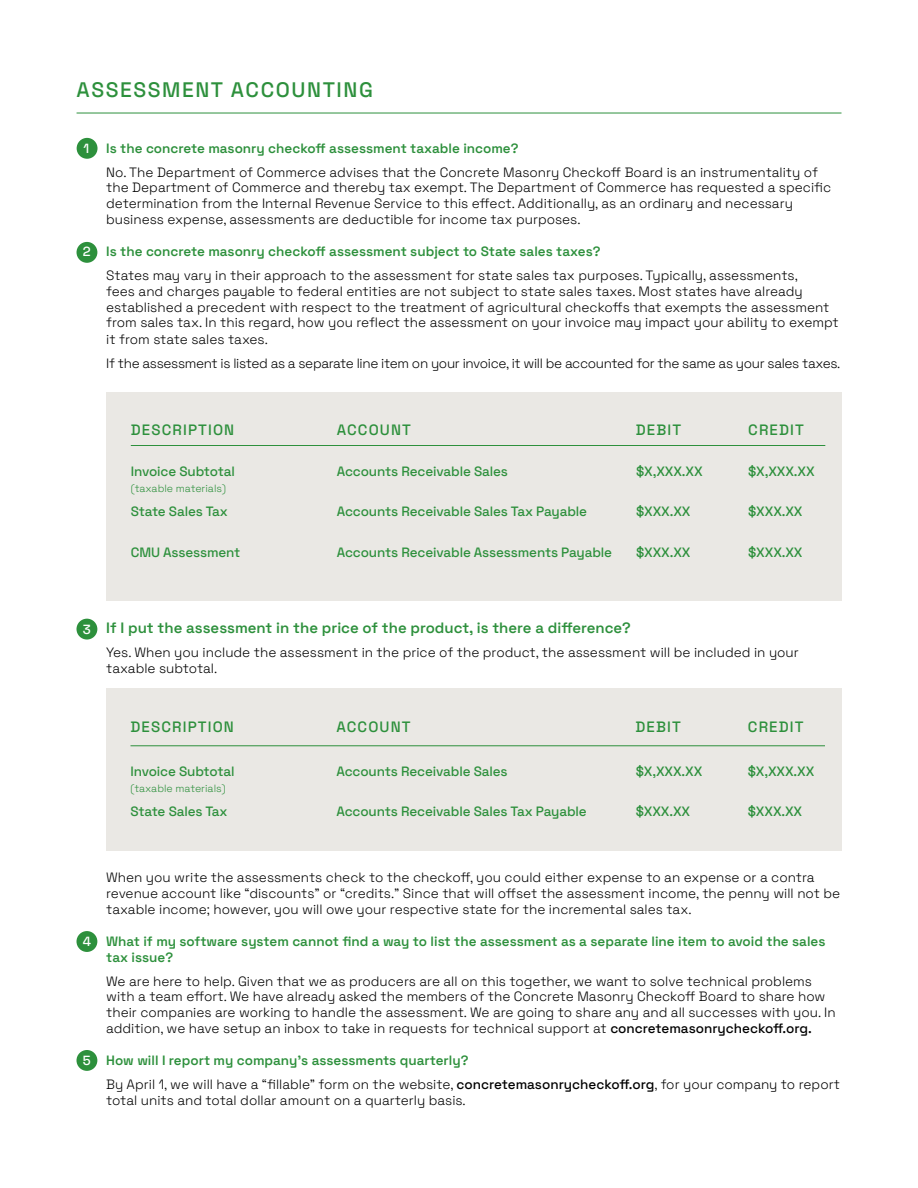
<style>
.page{position:relative;width:918px;height:1188px;background:#fff}
.page>*{position:absolute;margin:0;border:0;box-sizing:border-box;transform-origin:0 0}
.t1{font:500 21px "Space Grotesk";letter-spacing:.075em;color:#2d903c}
.t2{font:600 15px "Space Grotesk";color:#2d903c}
.t3{font:500 15px "Space Grotesk";letter-spacing:.075em;color:#2d903c}
.t4{font:300 13.5px/15.8px "Space Grotesk";color:#000}
.t5{font:500 13.5px "Space Grotesk";letter-spacing:-.01em;color:#2d903c}
.t6{font:600 13.5px/15.8px "Space Grotesk";color:#2d903c}
.t7{font:300 13.5px "Space Grotesk";letter-spacing:-.025em;color:#000}
.t8{font:500 13.2px "Space Grotesk";color:#fff}
.t9{font:300 10.5px "Space Grotesk";color:#2d903c}
.s1{font-weight:500}
.s2{font-weight:600;color:#2d903c}
</style>
<div class="page">
<div style="left:77px;top:138px;width:21px;height:21px;background:#2d903c;border-radius:50%"></div>
<div style="left:77px;top:242px;width:20px;height:21px;background:#2d903c;border-radius:50%"></div>
<div style="left:77px;top:619px;width:20px;height:21px;background:#2d903c;border-radius:50%"></div>
<div style="left:77px;top:931px;width:20px;height:21px;background:#2d903c;border-radius:50%"></div>
<div style="left:77px;top:1050px;width:20px;height:21px;background:#2d903c;border-radius:50%"></div>
<hr style="left:77px;top:113px;width:764px;height:1px;background:#2d903c">
<div style="left:106px;top:392px;width:736px;height:208px;background:#eae8e4"></div>
<hr style="left:131px;top:445px;width:694px;height:1px;background:#2d903c">
<div style="left:106px;top:688px;width:735px;height:163px;background:#eae8e4"></div>
<hr style="left:130px;top:745px;width:695px;height:1px;background:#2d903c">
<h1 class="t1" style="left:77px;top:74px;width:298px">ASSESSMENT ACCOUNTING</h1>
<p class="t8" style="left:84px;top:138px;width:7px">1</p>
<p class="t8" style="left:83px;top:242px;width:9px">2</p>
<p class="t6" style="left:106px;top:139px;width:414px">Is the concrete masonry checkoff assessment taxable income?</p>
<p class="t4" style="left:106px;top:163px;width:727px">No. The Department of Commerce advises that the Concrete Masonry Checkoff Board is an instrumentality of the Department of Commerce and thereby tax exempt. The Department of Commerce has requested a specific determination from the Internal Revenue Service to this effect. Additionally, as an ordinary and necessary business expense, assessments are deductible for income tax purposes.</p>
<p class="t6" style="left:106px;top:243px;width:496px">Is the concrete masonry checkoff assessment subject to State sales taxes?</p>
<p class="t4" style="left:106px;top:267px;width:734px">States may vary in their approach to the assessment for state sales tax purposes. Typically, assessments,<br>fees and charges payable to federal entities are not subject to state sales taxes. Most states have already established a precedent with respect to the treatment of agricultural checkoffs that exempts the assessment from sales tax. In this regard, how you reflect the assessment on your invoice may impact your ability to exempt it from state sales taxes.</p>
<p class="t7" style="left:106px;top:353px;width:736px">If the assessment is listed as a separate line item on your invoice, it will be accounted for the same as your sales taxes.</p>
<p class="t3" style="left:131px;top:418px;width:105px">DESCRIPTION</p>
<p class="t3" style="left:337px;top:418px;width:76px">ACCOUNT</p>
<p class="t3" style="left:636px;top:418px;width:47px">DEBIT</p>
<p class="t3" style="left:748px;top:418px;width:57px">CREDIT</p>
<p class="t5" style="left:131px;top:461px;width:106px">Invoice Subtotal</p>
<p class="t5" style="left:131px;top:501px;width:99px">State Sales Tax</p>
<p class="t5" style="left:131px;top:542px;width:111px">CMU Assessment</p>
<p class="t5" style="left:636px;top:461px;width:68px">$X,XXX.XX</p>
<p class="t5" style="left:636px;top:501px;width:56px">$XXX.XX</p>
<p class="t5" style="left:636px;top:542px;width:56px">$XXX.XX</p>
<p class="t5" style="left:748px;top:461px;width:68px">$X,XXX.XX</p>
<p class="t5" style="left:748px;top:501px;width:56px">$XXX.XX</p>
<p class="t5" style="left:748px;top:542px;width:56px">$XXX.XX</p>
<p class="t5" style="left:337px;top:461px;width:173px">Accounts Receivable Sales</p>
<p class="t5" style="left:337px;top:501px;width:252px">Accounts Receivable Sales Tax Payable</p>
<p class="t5" style="left:337px;top:542px;width:277px">Accounts Receivable Assessments Payable</p>
<p class="t9" style="left:131px;top:481px;width:97px">(taxable materials)</p>
<p class="t8" style="left:83px;top:619px;width:10px">3</p>
<p class="t2" style="left:106px;top:617px;width:526px">If I put the assessment in the price of the product, is there a difference?</p>
<p class="t4" style="left:106px;top:644px;width:694px">Yes. When you include the assessment in the price of the product, the assessment will be included in your taxable subtotal.</p>
<p class="t3" style="left:130px;top:716px;width:105px">DESCRIPTION</p>
<p class="t3" style="left:336px;top:716px;width:76px">ACCOUNT</p>
<p class="t3" style="left:635px;top:716px;width:47px">DEBIT</p>
<p class="t3" style="left:748px;top:716px;width:57px">CREDIT</p>
<p class="t5" style="left:130px;top:761px;width:106px">Invoice Subtotal</p>
<p class="t5" style="left:130px;top:801px;width:99px">State Sales Tax</p>
<p class="t5" style="left:636px;top:761px;width:68px">$X,XXX.XX</p>
<p class="t5" style="left:636px;top:801px;width:56px">$XXX.XX</p>
<p class="t5" style="left:748px;top:761px;width:68px">$X,XXX.XX</p>
<p class="t5" style="left:748px;top:801px;width:56px">$XXX.XX</p>
<p class="t5" style="left:336px;top:761px;width:173px">Accounts Receivable Sales</p>
<p class="t5" style="left:336px;top:801px;width:252px">Accounts Receivable Sales Tax Payable</p>
<p class="t9" style="left:130px;top:781px;width:97px">(taxable materials)</p>
<p class="t8" style="left:83px;top:932px;width:10px">4</p>
<p class="t8" style="left:83px;top:1051px;width:9px">5</p>
<p class="t4" style="left:106px;top:869px;width:736px">When you write the assessments check to the checkoff, you could either expense to an expense or a contra revenue account like “discounts” or “credits.” Since that will offset the assessment income, the penny will not be taxable income; however, you will owe your respective state for the incremental sales tax.</p>
<p class="t6" style="left:106px;top:933px;width:721px">What if my software system cannot find a way to list the assessment as a separate line item to avoid the sales tax issue?</p>
<p class="t4" style="left:106px;top:972px;width:731px">We are here to help. Given that we as producers are all on this together, we want to solve technical problems with a team effort. We have already asked the members of the Concrete Masonry Checkoff Board to share how their companies are working to handle the assessment. We are going to share any and all successes with you. In addition, we have setup an inbox to take in requests for technical support at <span class="s1">concretemasonrycheckoff.org.</span></p>
<p class="t4" style="left:106px;top:1048px;width:735px;line-height:24px"><span class="s2">How will I report my company’s assessments quarterly?<br></span>By April 1, we will have a “fillable” form on the website, <span class="s1">concretemasonrycheckoff.org</span>, for your company to report</p>
<p class="t4" style="left:106px;top:1092px;width:361px">total units and total dollar amount on a quarterly basis.</p>
</div>
